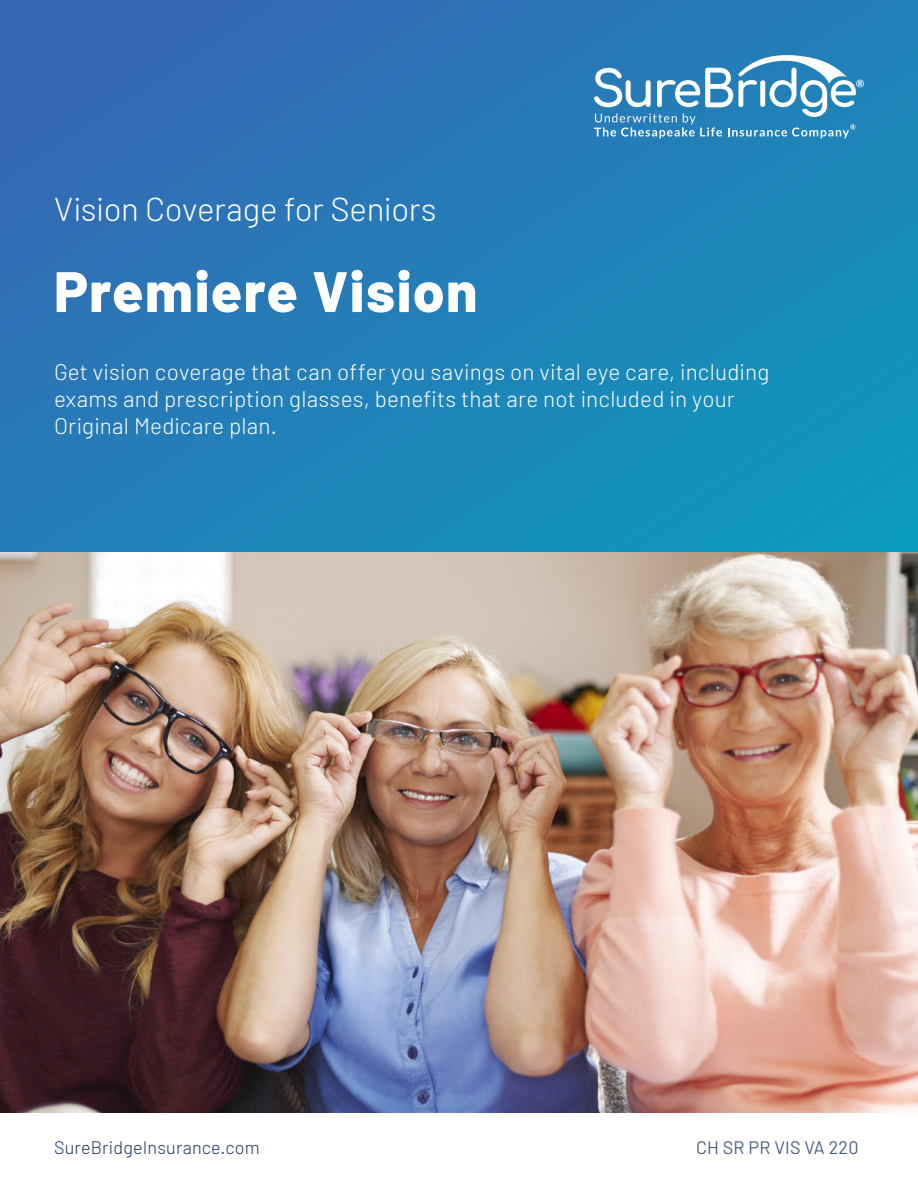
<style>
.page{position:relative;width:918px;height:1188px;background:#fff}
.page>*{position:absolute;margin:0;border:0;box-sizing:border-box;transform-origin:0 0}
.t1{font:800 57px "Barlow";letter-spacing:.02em;color:#fff}
.t2{font:300 33px "Barlow";letter-spacing:-.01em;color:#fff}
.t3{font:300 22.5px/27px "Barlow";letter-spacing:.01em;color:#fff}
.t4{font:300 18px "Barlow";letter-spacing:.01em;color:#1e355e}
.t5{font:18px "Barlow";letter-spacing:.01em;color:#4b5d7e}
</style>
<div class="page">
<img style="left:0;top:551px;width:918px;height:561px">
<div style="left:0;top:0;width:918px;height:551px;background:linear-gradient(to right,#306fb5,#158fbb)"></div>
<svg style="left:594px;top:53px;width:270px;height:85px"></svg>
<p class="t2" style="left:54px;top:188px;width:384px">Vision Coverage for Seniors</p>
<p class="t1" style="left:54px;top:256px;width:425px">Premiere Vision</p>
<p class="t3" style="left:54px;top:357px;width:717px">Get vision coverage that can offer you savings on vital eye care, including exams and prescription glasses, benefits that are not included in your<br>Original Medicare plan.</p>
<p class="t4" style="left:54px;top:1136px;width:207px">SureBridgeInsurance.com</p>
<p class="t5" style="left:696px;top:1137px;width:164px">CH SR PR VIS VA 220</p>
</div>
